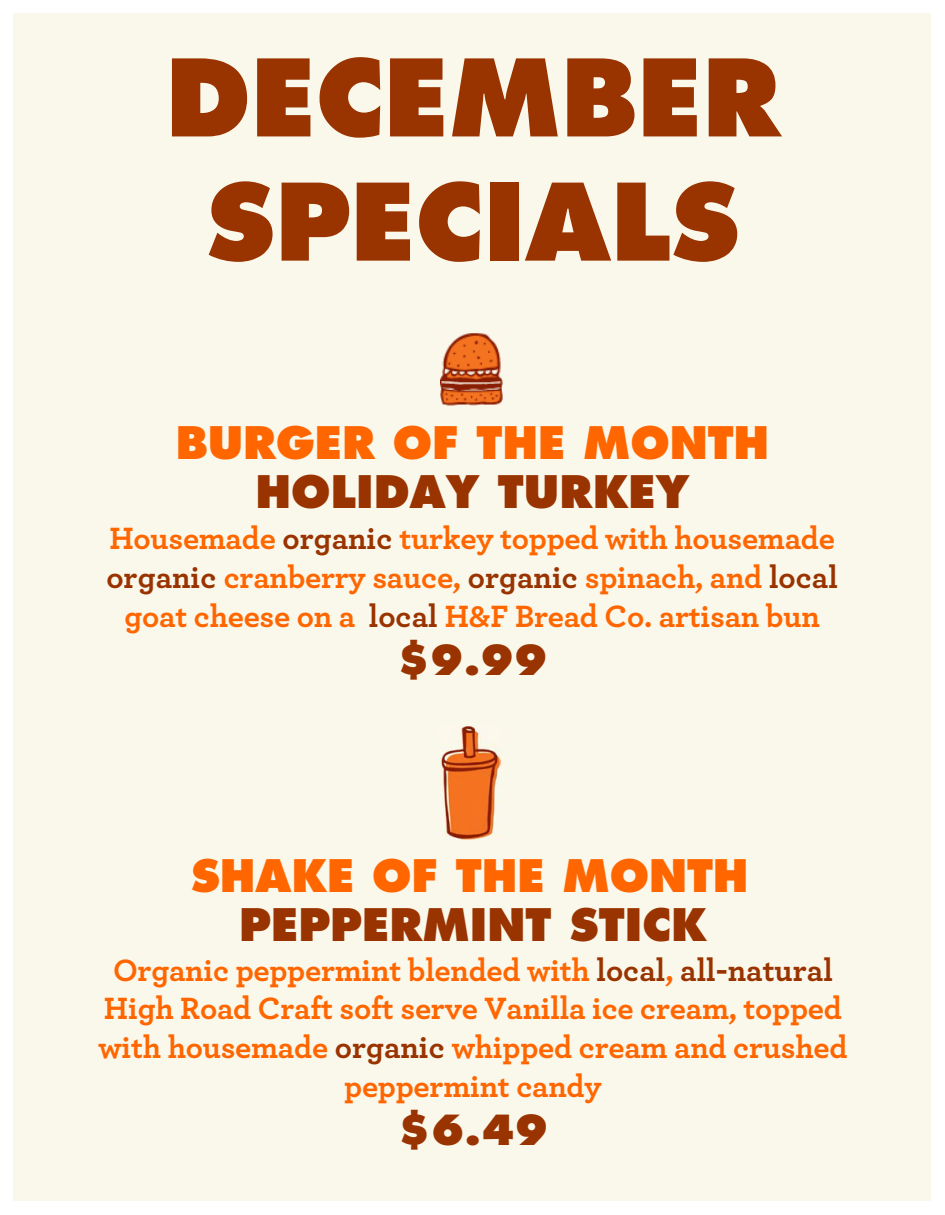
<style>
.page{position:relative;width:945px;height:1215px;background:#fff}
.page>*{position:absolute;margin:0;border:0;box-sizing:border-box;transform-origin:0 0}
.t1{font:800 103.5px/124.2px "Futura LT";color:#930;text-align:center}
.t2{font:800 43.65px "Futura LT";color:#f60}
.t3{font:800 43.65px "Futura LT";color:#930}
.t4{font:800 40.35px "Futura LT";color:#930}
.t5{font:700 32.25px/38.7px "Archer";letter-spacing:-.01em;color:#f60;text-align:center}
.s1{color:#930}
</style>
<div class="page">
<div style="left:14px;top:14px;width:918px;height:1188px;background:#faf7eb"></div>
<img style="left:441px;top:333px;width:62px;height:73px">
<img style="left:439px;top:727px;width:61px;height:113px">
<h1 class="t1" style="left:165px;top:36px;width:617px">DECEMBER<br>SPECIALS</h1>
<h2 class="t2" style="left:176px;top:415px;width:595px">BURGER OF THE MONTH</h2>
<h2 class="t3" style="left:255px;top:464px;width:436px">HOLIDAY TURKEY</h2>
<p class="t5" style="left:106px;top:517px;width:733px">Housemade <span class="s1">organic</span> turkey topped with housemade <span class="s1">organic</span> cranberry sauce, <span class="s1">organic</span> spinach, and <span class="s1">local </span>goat cheese on a <span class="s1">local</span> H&amp;F Bread Co. artisan bun</p>
<p class="t4" style="left:397px;top:635px;width:152px">$9.99</p>
<h2 class="t2" style="left:191px;top:848px;width:559px">SHAKE OF THE MONTH</h2>
<h2 class="t3" style="left:239px;top:897px;width:469px">PEPPERMINT STICK</h2>
<p class="t5" style="left:98px;top:949px;width:751px">Organic peppermint blended with <span class="s1">local</span>, <span class="s1">all-natural </span>High Road Craft soft serve Vanilla ice cream, topped with housemade <span class="s1">organic</span> whipped cream and crushed peppermint candy</p>
<p class="t4" style="left:398px;top:1105px;width:152px">$6.49</p>
</div>
